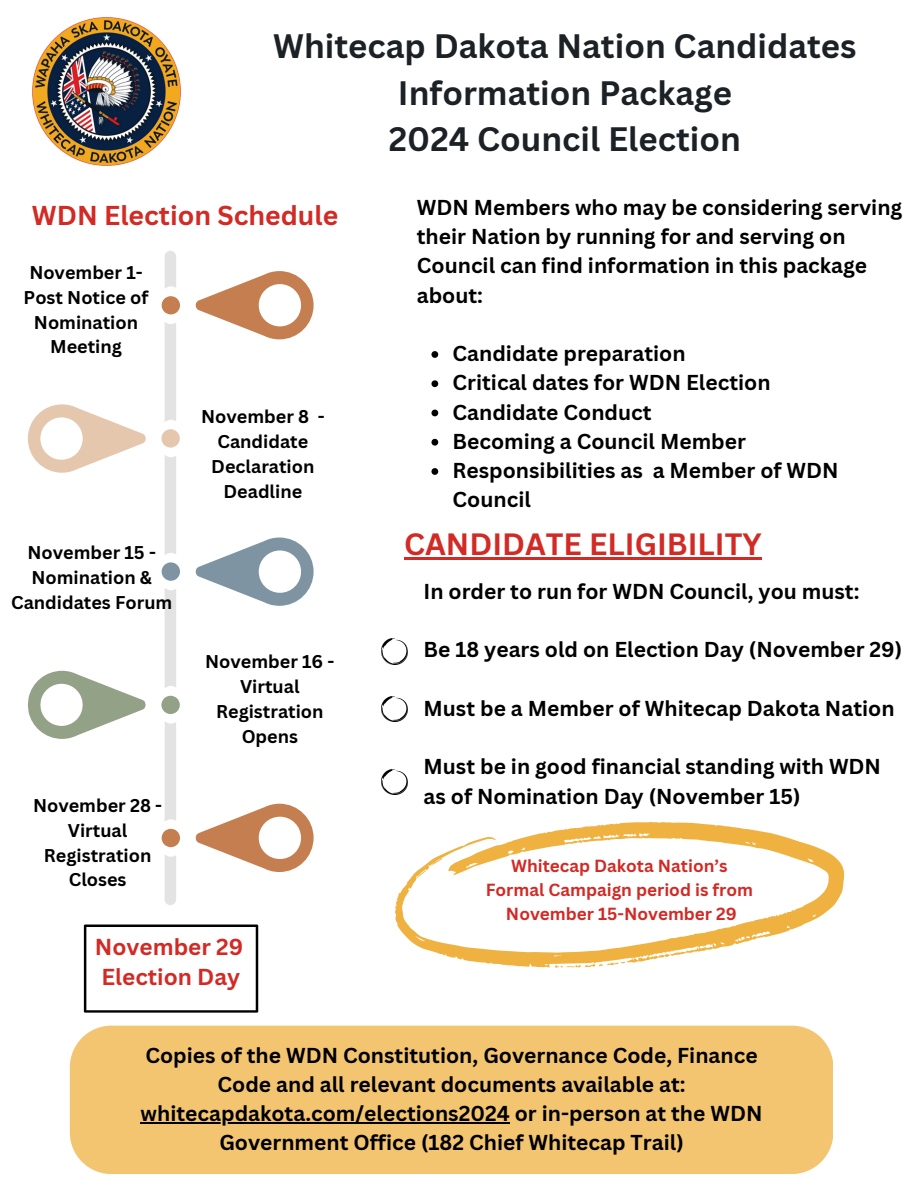
<style>
.page{position:relative;width:918px;height:1188px;background:#fff}
.page>*{position:absolute;margin:0;border:0;box-sizing:border-box;transform-origin:0 0}
.t1{font:700 33px/46.2px "Canva Sans";color:#1c2126;text-align:center}
.t2{font:700 30px "Canva Sans";color:#d22a25}
.t3{font:700 26.55px "Canva Sans";color:#d22a25}
.t4{font:700 22.5px/30.3px "Canva Sans";color:#d22a25}
.t5{font:700 21px/29.2px "Canva Sans";color:#000}
.t6{font:700 18px/24.8px "Canva Sans";color:#000;text-align:center}
.t7{font:700 17.1px/23.9px "Canva Sans";color:#d22a25;text-align:center}
</style>
<div class="page">
<img style="left:32px;top:17px;width:149px;height:149px">
<img style="left:381px;top:638px;width:26px;height:26px">
<img style="left:382px;top:697px;width:26px;height:24px">
<img style="left:382px;top:769px;width:26px;height:25px">
<svg style="left:28px;top:251px;width:286px;height:654px"></svg>
<svg style="left:395px;top:822px;width:449px;height:146px"></svg>
<svg style="left:658px;top:951px;width:27px;height:7px"></svg>
<svg style="left:417px;top:858px;width:26px;height:20px"></svg>
<svg style="left:555px;top:961px;width:70px;height:7px"></svg>
<svg style="left:84px;top:925px;width:174px;height:88px"></svg>
<svg style="left:431px;top:351px;width:7px;height:7px"></svg>
<svg style="left:431px;top:380px;width:7px;height:7px"></svg>
<svg style="left:431px;top:410px;width:7px;height:6px"></svg>
<svg style="left:431px;top:439px;width:7px;height:7px"></svg>
<svg style="left:431px;top:468px;width:7px;height:7px"></svg>
<hr style="left:404px;top:557px;width:358px;height:2px;background:#d22a25">
<div style="left:70px;top:1026px;width:763px;height:148px;background:#f3c570"></div>
<hr style="left:141px;top:1122px;width:369px;height:1px;background:#000">
<p class="t1" style="left:273px;top:23px;width:585px">Whitecap Dakota Nation Candidates<br>Information Package<br>2024 Council Election</p>
<p class="t3" style="left:32px;top:197px;width:308px">WDN Election Schedule</p>
<p class="t6" style="left:29px;top:260px;width:115px">November 1-</p>
<p class="t6" style="left:24px;top:285px;width:126px">Post Notice of<br>Nomination<br>Meeting</p>
<h4 class="t6" style="left:11px;top:540px;width:163px">November 15 -<br>Nomination &amp;<br>Candidates Forum</h4>
<p class="t6" style="left:33px;top:793px;width:131px">November 28 -<br>Virtual<br>Registration<br>Closes</p>
<h4 class="t6" style="left:201px;top:404px;width:125px">November 8 -<br>Candidate<br>Declaration<br>Deadline</h4>
<p class="t6" style="left:205px;top:649px;width:131px">November 16 -<br>Virtual<br>Registration<br>Opens</p>
<p class="t4" style="left:95px;top:931px;width:150px">November 29<br>Election Day</p>
<p class="t5" style="left:417px;top:192px;width:487px">WDN Members who may be considering serving their Nation by running for and serving on Council can find information in this package about:</p>
<p class="t5" style="left:453px;top:338px;width:235px">Candidate preparation</p>
<p class="t5" style="left:453px;top:368px;width:320px">Critical dates for WDN Election</p>
<h5 class="t5" style="left:453px;top:397px;width:201px">Candidate Conduct</h5>
<h3 class="t5" style="left:453px;top:426px;width:295px">Becoming a Council Member</h3>
<p class="t5" style="left:453px;top:455px;width:388px">Responsibilities as a Member of WDN<br>Council</p>
<p class="t2" style="left:404px;top:523px;width:359px">CANDIDATE ELIGIBILITY</p>
<h1 class="t5" style="left:424px;top:576px;width:437px">In order to run for WDN Council, you must:</h1>
<p class="t5" style="left:424px;top:635px;width:480px">Be 18 years old on Election Day (November 29)</p>
<h4 class="t5" style="left:424px;top:693px;width:473px">Must be a Member of Whitecap Dakota Nation</h4>
<h4 class="t5" style="left:424px;top:752px;width:459px">Must be in good financial standing with WDN as of Nomination Day (November 15)</h4>
<p class="t7" style="left:486px;top:854px;width:269px">Whitecap Dakota Nation’s<br>Formal Campaign period is from</p>
<p class="t7" style="left:506px;top:901px;width:232px">November 15-November 29</p>
<p class="t5" style="left:145px;top:1040px;width:614px;text-align:center">Copies of the WDN Constitution, Governance Code, Finance<br>Code and all relevant documents available at:</p>
<p class="t5" style="left:141px;top:1098px;width:623px;text-align:center">whitecapdakota.com/elections2024 or in-person at the WDN<br>Government Office (182 Chief Whitecap Trail)</p>
</div>
